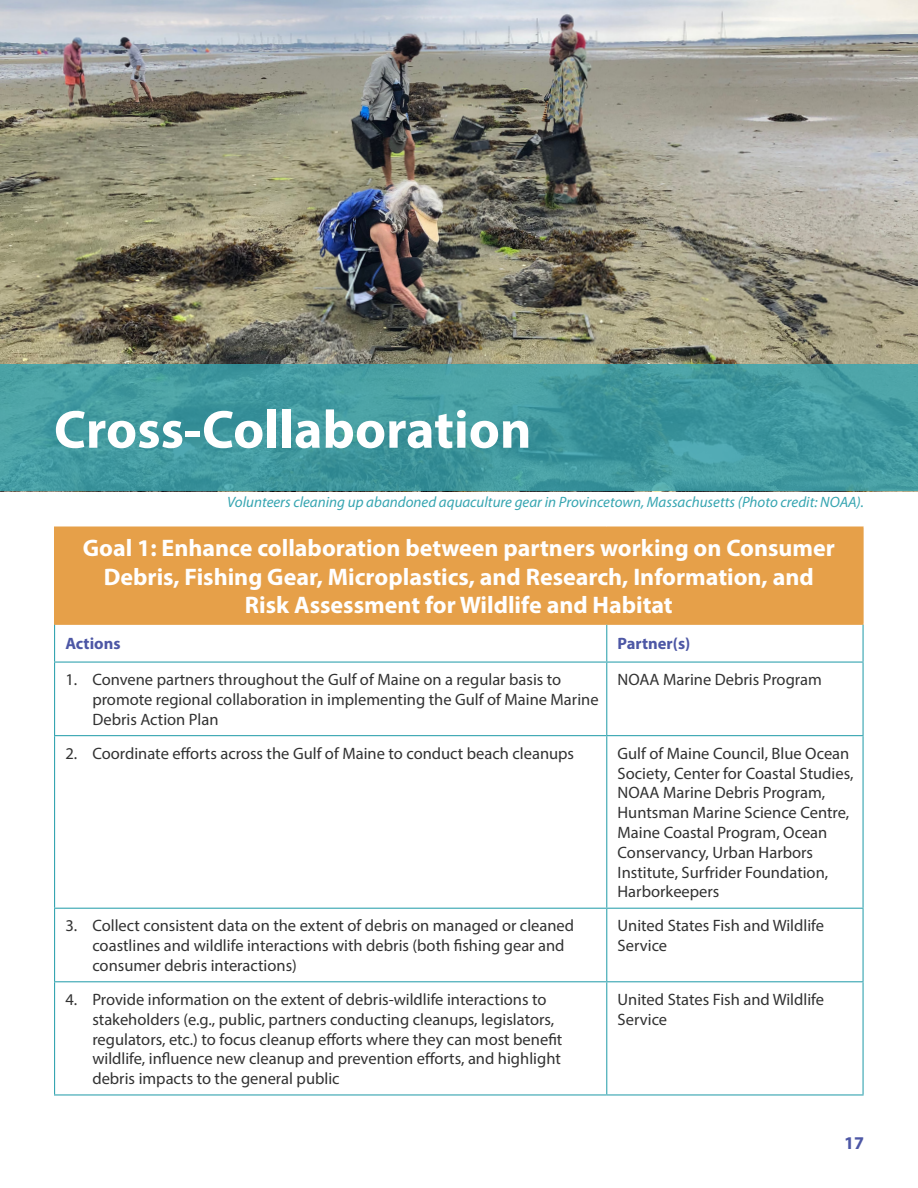
<style>
.page{position:relative;width:918px;height:1188px;background:#fff}
.page>*{position:absolute;margin:0;border:0;box-sizing:border-box;transform-origin:0 0}
.Header_Style{font:700 54px "Myriad Pro";color:#fff}
.t1{font:700 24px/28.8px "Myriad Pro";color:#fff;text-align:center}
.t2{font:700 18px "Myriad Pro";color:#4d57a5}
.t3{font:16.5px/19.8px "Myriad Pro";color:#323232}
.t4{font:700 16.5px "Myriad Pro";color:#4d57a5}
.t5{font:italic 15px "Myriad Pro";color:#36a5b1}
</style>
<div class="page">
<img style="left:0;top:0;width:918px;height:364px">
<svg style="left:0;top:364px;width:918px;height:127px;background:#41999f"></svg>
<div style="left:55px;top:527px;width:808px;height:97px;background:#e6a049"></div>
<svg style="left:55px;top:625px;width:807px;height:37px"></svg>
<hr style="left:54px;top:526px;width:553px;height:2px;background:#e6a049">
<hr style="left:54px;top:528px;width:1px;height:96px;background:#e6a049">
<hr style="left:607px;top:526px;width:257px;height:2px;background:#e6a049">
<hr style="left:862px;top:528px;width:2px;height:96px;background:#e6a049">
<hr style="left:54px;top:624px;width:553px;height:1px;background:#e6a049">
<hr style="left:607px;top:624px;width:257px;height:1px;background:#e6a049">
<hr style="left:54px;top:625px;width:1px;height:37px;background:#36a5b1">
<hr style="left:606px;top:625px;width:1px;height:37px;background:#36a5b1">
<hr style="left:862px;top:625px;width:2px;height:37px;background:#36a5b1">
<hr style="left:54px;top:662px;width:553px;height:1px;background:#36a5b1">
<hr style="left:54px;top:663px;width:1px;height:72px;background:#36a5b1">
<hr style="left:607px;top:662px;width:257px;height:1px;background:#36a5b1">
<hr style="left:606px;top:663px;width:1px;height:72px;background:#36a5b1">
<hr style="left:862px;top:663px;width:2px;height:72px;background:#36a5b1">
<hr style="left:54px;top:735px;width:553px;height:1px;background:#36a5b1">
<hr style="left:54px;top:736px;width:1px;height:172px;background:#36a5b1">
<hr style="left:607px;top:735px;width:257px;height:1px;background:#36a5b1">
<hr style="left:606px;top:736px;width:1px;height:172px;background:#36a5b1">
<hr style="left:862px;top:736px;width:2px;height:172px;background:#36a5b1">
<hr style="left:54px;top:908px;width:553px;height:1px;background:#36a5b1">
<hr style="left:54px;top:909px;width:1px;height:72px;background:#36a5b1">
<hr style="left:607px;top:908px;width:257px;height:1px;background:#36a5b1">
<hr style="left:606px;top:909px;width:1px;height:72px;background:#36a5b1">
<hr style="left:862px;top:909px;width:2px;height:72px;background:#36a5b1">
<hr style="left:54px;top:981px;width:553px;height:1px;background:#36a5b1">
<hr style="left:54px;top:982px;width:1px;height:112px;background:#36a5b1">
<hr style="left:607px;top:981px;width:257px;height:1px;background:#36a5b1">
<hr style="left:606px;top:982px;width:1px;height:112px;background:#36a5b1">
<hr style="left:862px;top:982px;width:2px;height:112px;background:#36a5b1">
<hr style="left:54px;top:1094px;width:553px;height:2px;background:#36a5b1">
<hr style="left:607px;top:1094px;width:257px;height:2px;background:#36a5b1">
<p class="Header_Style" style="left:54px;top:394px;width:479px">Cross-Collaboration</p>
<p class="t5" style="left:227px;top:493px;width:638px">Volunteers cleaning up abandoned aquaculture gear in Provincetown, Massachusetts (Photo credit: NOAA).</p>
<p class="t1" style="left:83px;top:533px;width:754px">Goal 1: Enhance collaboration between partners working on Consumer<br>Debris, Fishing Gear, Microplastics, and Research, Information, and<br>Risk Assessment for Wildlife and Habitat</p>
<p class="t4" style="left:65px;top:633px;width:57px">Actions</p>
<p class="t4" style="left:618px;top:633px;width:74px">Partner(s)</p>
<p class="t3" style="left:92px;top:670px;width:508px;text-indent:-27px">1. Convene partners throughout the Gulf of Maine on a regular basis to promote regional collaboration in implementing the Gulf of Maine Marine<br>Debris Action Plan</p>
<p class="t3" style="left:618px;top:670px;width:206px">NOAA Marine Debris Program</p>
<p class="t3" style="left:65px;top:743px;width:510px">2. Coordinate efforts across the Gulf of Maine to conduct beach cleanups</p>
<p class="t3" style="left:618px;top:743px;width:237px">Gulf of Maine Council, Blue Ocean<br>Society, Center for Coastal Studies,<br>NOAA Marine Debris Program,<br>Huntsman Marine Science Centre,<br>Maine Coastal Program, Ocean<br>Conservancy, Urban Harbors<br>Institute, Surfrider Foundation,<br>Harborkeepers</p>
<p class="t3" style="left:92px;top:916px;width:483px;text-indent:-27px">3. Collect consistent data on the extent of debris on managed or cleaned coastlines and wildlife interactions with debris (both fishing gear and consumer debris interactions)</p>
<p class="t3" style="left:618px;top:916px;width:208px">United States Fish and Wildlife<br>Service</p>
<p class="t3" style="left:92px;top:989px;width:472px;text-indent:-27px">4. Provide information on the extent of debris-wildlife interactions to stakeholders (e.g., public, partners conducting cleanups, legislators, regulators, etc.) to focus cleanup efforts where they can most benefit wildlife, influence new cleanup and prevention efforts, and highlight debris impacts to the general public</p>
<p class="t3" style="left:618px;top:989px;width:208px">United States Fish and Wildlife<br>Service</p>
<p class="t2" style="left:844px;top:1131px;width:21px">17</p>
</div>
